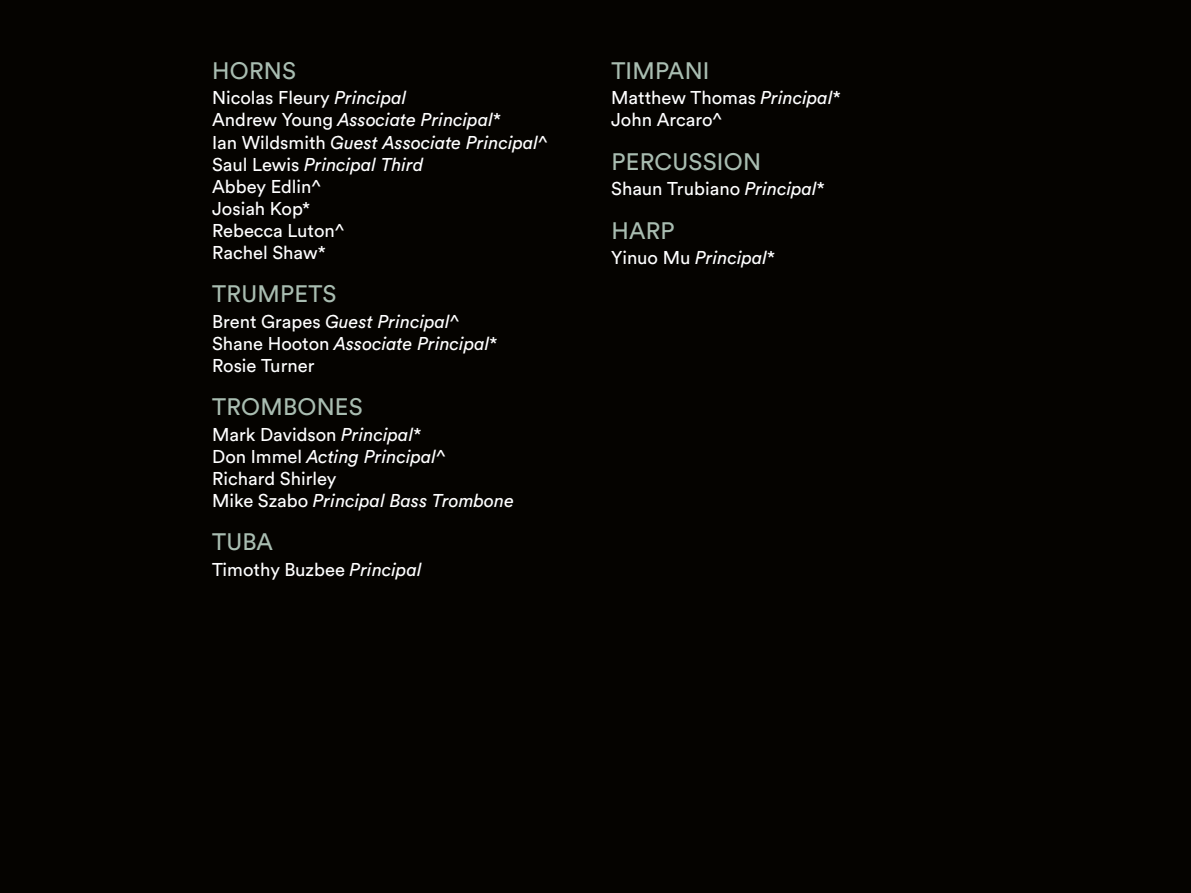
<style>
.page{position:relative;width:1191px;height:893px;background:#050300}
.page>*{position:absolute;margin:0;border:0;box-sizing:border-box;transform-origin:0 0}
.t1{font:23.7px "Circular Pro";letter-spacing:.01em;color:#a9bdb1}
.t2{font:18.3px/22px "Circular Pro";color:#fff}
.t3{font:italic 18.3px "Circular Pro";color:#fff}
.s1{font-style:italic}
.s2{font-style:normal}
</style>
<div class="page">
<p class="t1" style="left:212px;top:54px;width:85px">HORNS</p>
<p class="t2" style="left:212px;top:86px;width:337px">Nicolas Fleury <span class="s1">Principal<br></span>Andrew Young <span class="s1">Associate Principal</span>*<br>Ian Wildsmith <span class="s1">Guest Associate Principal</span>^<br>Saul Lewis <span class="s1">Principal Third<br></span>Abbey Edlin^<br>Josiah Kop*<br>Rebecca Luton^<br>Rachel Shaw*</p>
<p class="t1" style="left:212px;top:278px;width:126px">TRUMPETS</p>
<p class="t2" style="left:212px;top:310px;width:287px">Brent Grapes <span class="s1">Guest Principal</span>^<br>Shane Hooton <span class="s1">Associate Principal</span>*<br>Rosie Turner</p>
<p class="t1" style="left:212px;top:391px;width:152px">TROMBONES</p>
<p class="t2" style="left:212px;top:423px;width:303px">Mark Davidson <span class="s1">Principal</span>*<br>Don Immel <span class="s1">Acting Principal</span>^<br>Richard Shirley<br>Mike Szabo <span class="s1">Principal Bass Trombone</span></p>
<p class="t1" style="left:212px;top:526px;width:62px">TUBA</p>
<p class="t2" style="left:212px;top:558px;width:211px">Timothy Buzbee <span class="s1">Principal</span></p>
<p class="t1" style="left:611px;top:54px;width:100px">TIMPANI</p>
<p class="t2" style="left:611px;top:86px;width:231px">Matthew Thomas <span class="s1">Principal</span>*<br>John Arcaro^</p>
<p class="t1" style="left:611px;top:145px;width:151px">PERCUSSION</p>
<p class="t2" style="left:611px;top:177px;width:215px">Shaun Trubiano <span class="s1">Principal</span>*</p>
<p class="t1" style="left:611px;top:214px;width:65px">HARP</p>
<p class="t3" style="left:611px;top:246px;width:166px"><span class="s2">Yinuo Mu</span> Principal<span class="s2">*</span></p>
</div>
